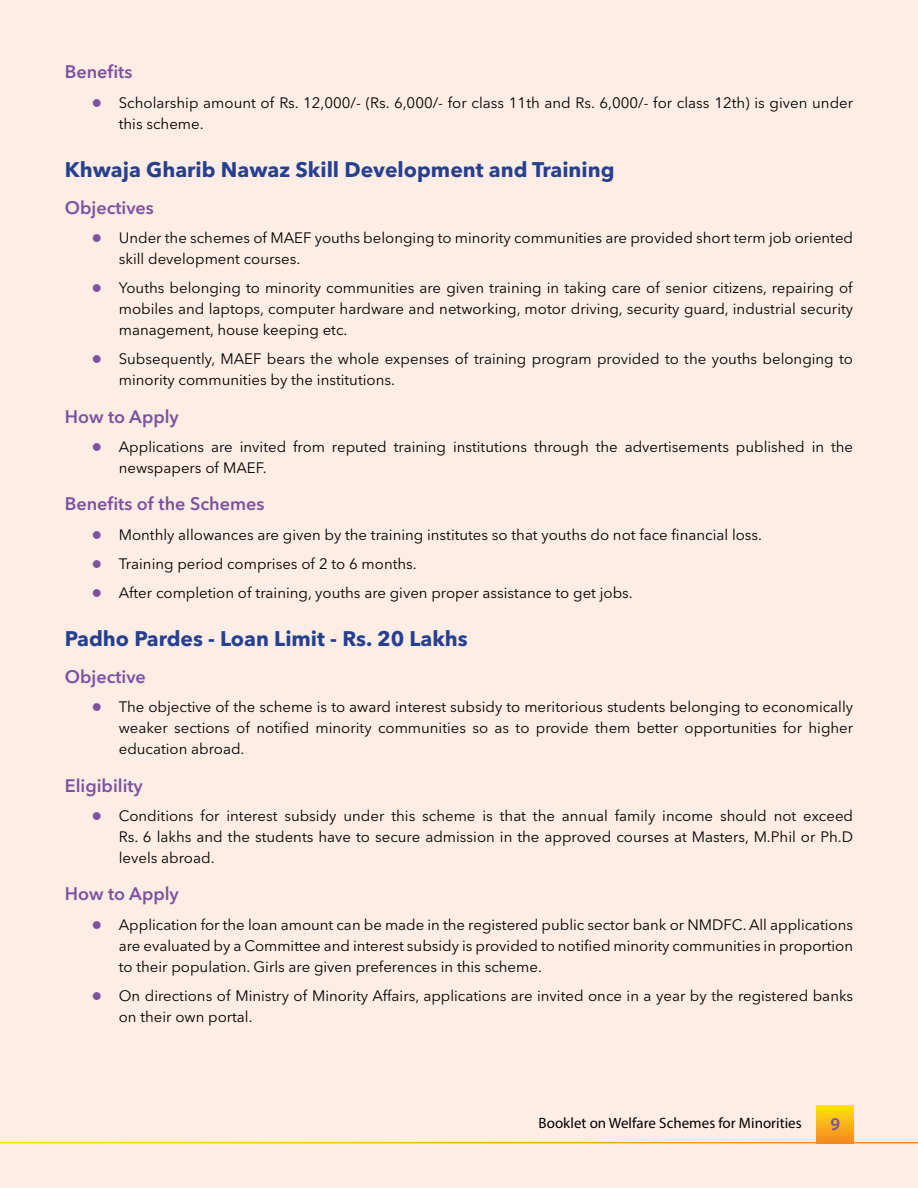
<style>
.page{position:relative;width:918px;height:1188px;background:#feede5}
.page>*{position:absolute;margin:0;border:0;box-sizing:border-box;transform-origin:0 0}
.t1{font:700 21px "Avenir Next LT Pro";color:#25408f}
.t2{font:600 18px "Avenir Next LT Pro";color:#7c51a1}
.t3{font:600 18px "Myriad Pro";color:#7c51a1}
.t4{font:15px/21px "Avenir Next LT Pro";color:#000}
.t5{font:15px "Myriad Pro";color:#000}
</style>
<div class="page">
<div style="left:817px;top:1105px;width:37px;height:38px;background:linear-gradient(to bottom,#fee408,#f58824)"></div>
<hr style="left:0;top:1142px;width:918px;height:1px;background:#fff">
<p class="t2" style="left:65px;top:61px;width:69px">Benefits</p>
<p class="t4" style="left:119px;top:92px;width:736px">Scholarship amount of Rs. 12,000/- (Rs. 6,000/- for class 11th and Rs. 6,000/- for class 12th) is given under this scheme.</p>
<h1 class="t1" style="left:65px;top:156px;width:551px">Khwaja Gharib Nawaz Skill Development and Training</h1>
<p class="t2" style="left:65px;top:197px;width:91px">Objectives</p>
<p class="t4" style="left:119px;top:227px;width:736px">Under the schemes of MAEF youths belonging to minority communities are provided short term job oriented skill development courses.</p>
<p class="t4" style="left:119px;top:277px;width:736px;text-align:justify">Youths belonging to minority communities are given training in taking care of senior citizens, repairing of mobiles and laptops, computer hardware and networking, motor driving, security guard, industrial security management, house keeping etc.</p>
<p class="t4" style="left:119px;top:349px;width:736px">Subsequently, MAEF bears the whole expenses of training program provided to the youths belonging to minority communities by the institutions.</p>
<p class="t2" style="left:65px;top:406px;width:116px">How to Apply</p>
<p class="t4" style="left:119px;top:436px;width:736px">Applications are invited from reputed training institutions through the advertisements published in the newspapers of MAEF.</p>
<p class="t2" style="left:65px;top:493px;width:201px">Benefits of the Schemes</p>
<p class="t4" style="left:119px;top:520px;width:645px;line-height:29.1px">Monthly allowances are given by the training institutes so that youths do not face financial loss.<br>Training period comprises of 2 to 6 months.<br>After completion of training, youths are given proper assistance to get jobs.</p>
<h1 class="t1" style="left:65px;top:626px;width:404px">Padho Pardes - Loan Limit - Rs. 20 Lakhs</h1>
<p class="t2" style="left:65px;top:666px;width:83px">Objective</p>
<p class="t4" style="left:119px;top:697px;width:736px;text-align:justify">The objective of the scheme is to award interest subsidy to meritorious students belonging to economically weaker sections of notified minority communities so as to provide them better opportunities for higher education abroad.</p>
<p class="t2" style="left:65px;top:775px;width:80px">Eligibility</p>
<p class="t4" style="left:119px;top:805px;width:736px;text-align:justify">Conditions for interest subsidy under this scheme is that the annual family income should not exceed Rs. 6 lakhs and the students have to secure admission in the approved courses at Masters, M.Phil or Ph.D levels abroad.</p>
<p class="t2" style="left:65px;top:883px;width:116px">How to Apply</p>
<p class="t4" style="left:119px;top:914px;width:736px;text-align:justify">Application for the loan amount can be made in the registered public sector bank or NMDFC. All applications are evaluated by a Committee and interest subsidy is provided to notified minority communities in proportion to their population. Girls are given preferences in this scheme.</p>
<p class="t4" style="left:119px;top:985px;width:736px">On directions of Ministry of Minority Affairs, applications are invited once in a year by the registered banks on their own portal.</p>
<p class="t5" style="left:539px;top:1114px;width:265px">Booklet on Welfare Schemes for Minorities</p>
<p class="t3" style="left:830px;top:1113px;width:11px">9</p>
</div>
